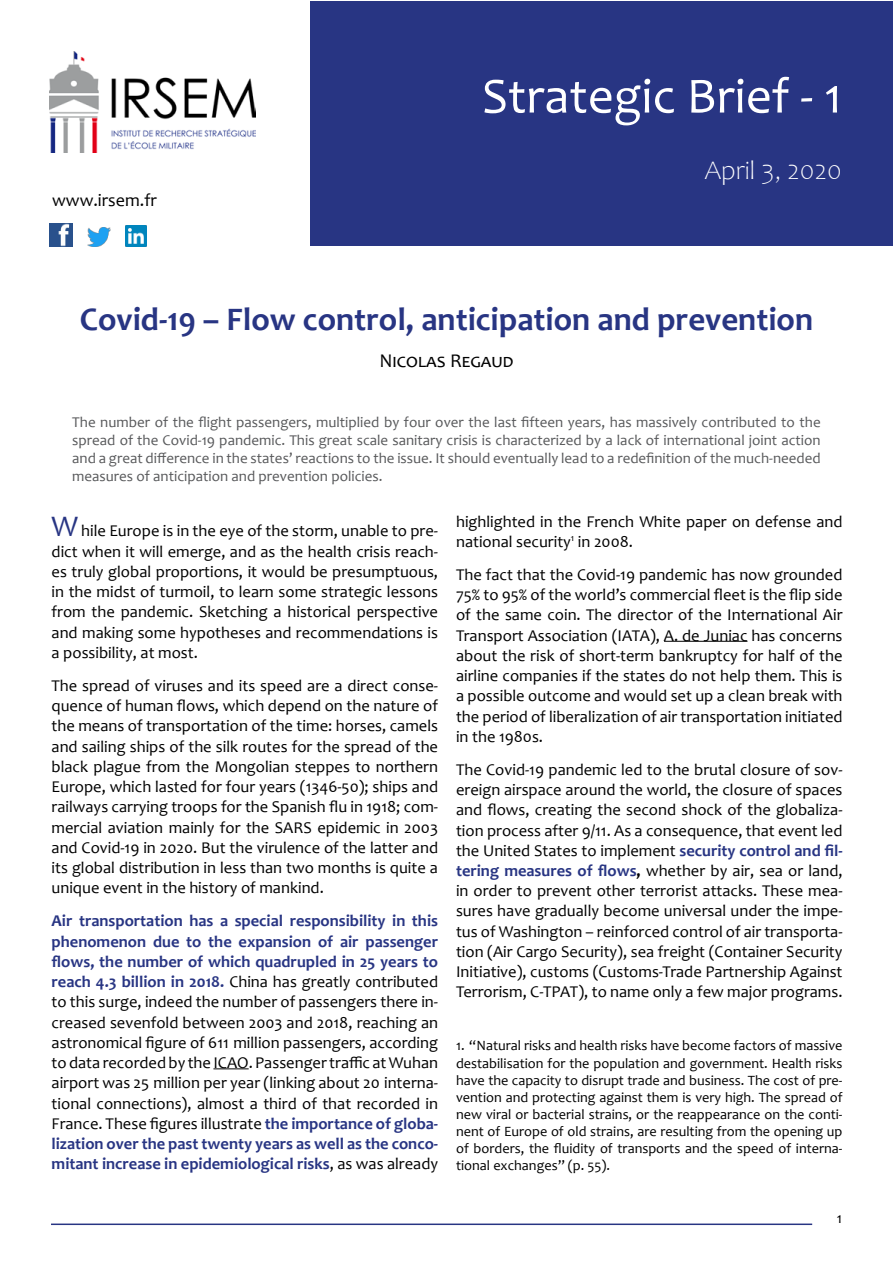
<style>
.page{position:relative;width:893px;height:1263px;background:#fff}
.page>*{position:absolute;margin:0;border:0;box-sizing:border-box;transform-origin:0 0}
.t1{font:51px "Candara";color:#fff}
.t2{font:700 33px "Candara";color:#283583}
.t3{font:300 27px "Candara";color:#fff}
.t4{font:19.5px "Candara";color:#000}
.t5{font:18px "Candara";color:#000}
.t6{font:16.5px/20.2px "Candara";color:#000;text-align:justify}
.t7{font:15px/18px "Candara";color:#58595b;text-align:justify}
.t8{font:15px "Candara";color:#000}
.t9{font:14.25px/17.1px "Candara";color:#000;text-align:justify}
.s1{font-size:30px;color:#283583}
.s2{font-weight:700;color:#283583}
.s3{font-weight:700}
</style>
<div class="page">
<div style="left:310px;top:1px;width:583px;height:245px;background:#283583"></div>
<img style="left:50px;top:224px;width:22px;height:22px">
<img style="left:125px;top:225px;width:21px;height:21px">
<img style="left:87px;top:227px;width:23px;height:19px">
<hr style="left:51px;top:1223px;width:761px;height:2px;background:#283583">
<img style="left:50px;top:51px;width:205px;height:102px">
<hr style="left:213px;top:1068px;width:36px;height:1px;background:#000">
<hr style="left:664px;top:641px;width:83px;height:1px;background:#000">
<p class="t5" style="left:52px;top:189px;width:106px">www.irsem.fr</p>
<h1 class="t1" style="left:482px;top:64px;width:362px">Strategic Brief - 1</h1>
<h3 class="t3" style="left:705px;top:155px;width:139px">April 3, 2020</h3>
<h2 class="t2" style="left:80px;top:299px;width:735px">Covid-19 – Flow control, anticipation and prevention</h2>
<p class="t4" style="left:379px;top:348px;width:136px">Nicolas Regaud</p>
<p class="t7" style="left:72px;top:413px;width:750px">The number of the flight passengers, multiplied by four over the last fifteen years, has massively contributed to the spread of the Covid-19 pandemic. This great scale sanitary crisis is characterized by a lack of international joint action and a great difference in the states’ reactions to the issue. It should eventually lead to a redefinition of the much-needed measures of anticipation and prevention policies.</p>
<p class="t6" style="left:52px;top:521px;width:388px"><span class="s1">W</span> hile Europe is in the eye of the storm, unable to pre&shy;dict when it will emerge, and as the health crisis reach&shy;es truly global proportions, it would be presumptuous, in the midst of turmoil, to learn some strategic lessons from the pandemic. Sketching a historical perspective and making some hypotheses and recommendations is a possibility, at most.</p>
<p class="t6" style="left:52px;top:675px;width:388px">The spread of viruses and its speed are a direct conse&shy;quence of human flows, which depend on the nature of the means of transportation of the time: horses, camels and sailing ships of the silk routes for the spread of the black plague from the Mongolian steppes to northern Europe, which lasted for four years (1346-50); ships and railways carrying troops for the Spanish flu in 1918; com&shy;mercial aviation mainly for the SARS epidemic in 2003 and Covid-19 in 2020. But the virulence of the latter and its global distribution in less than two months is quite a unique event in the history of mankind.</p>
<p class="t6" style="left:52px;top:911px;width:388px"><span class="s2">Air transportation has a special responsibility in this phenomenon due to the expansion of air passenger flows, the number of which quadrupled in 25 years to reach 4.3 billion in 2018.</span> China has greatly contributed to this surge, indeed the number of passengers there in&shy;creased sevenfold between 2003 and 2018, reaching an astronomical figure of 611 million passengers, according to data recorded by the ICAO. Passenger traffic at Wuhan airport was 25 million per year (linking about 20 interna&shy;tional connections), almost a third of that recorded in France. These figures illustrate <span class="s2">the importance of globa&shy;lization over the past twenty years as well as the conco&shy;mitant increase in epidemiological risks</span>, as was already</p>
<p class="t6" style="left:456px;top:511px;width:388px">highlighted in the French White paper on defense and national security<sup>1</sup> in 2008.</p>
<p class="t6" style="left:456px;top:564px;width:388px">The fact that the Covid-19 pandemic has now grounded 75% to 95% of the world’s commercial fleet is the flip side of the same coin. The director of the International Air Transport Association (IATA), A. de Juniac has concerns about the risk of short-term bankruptcy for half of the airline companies if the states do not help them. This is a possible outcome and would set up a clean break with the period of liberalization of air transportation initiated in the 1980s.</p>
<p class="t6" style="left:456px;top:759px;width:388px">The Covid-19 pandemic led to the brutal closure of sov&shy;ereign airspace around the world, the closure of spaces and flows, creating the second shock of the globaliza&shy;tion process after 9/11. As a consequence, that event led the United States to implement <span class="s2">security control and fil&shy;tering measures of flows</span><span class="s3">,</span> whether by air, sea or land, in order to prevent other terrorist attacks. These mea&shy;sures have gradually become universal under the impe&shy;tus of Washington – reinforced control of air transporta&shy;tion (Air Cargo Security), sea freight (Container Security Initiative), customs (Customs-Trade Partnership Against Terrorism, C-TPAT), to name only a few major programs.</p>
<p class="t9" style="left:456px;top:1037px;width:388px">1. “Natural risks and health risks have become factors of massive destabilisation for the population and government. Health risks have the capacity to disrupt trade and business. The cost of pre&shy;vention and protecting against them is very high. The spread of new viral or bacterial strains, or the reappearance on the conti&shy;nent of Europe of old strains, are resulting from the opening up of borders, the fluidity of transports and the speed of interna&shy;tional exchanges” (p. 55).</p>
<p class="t8" style="left:837px;top:1209px;width:7px">1</p>
</div>
